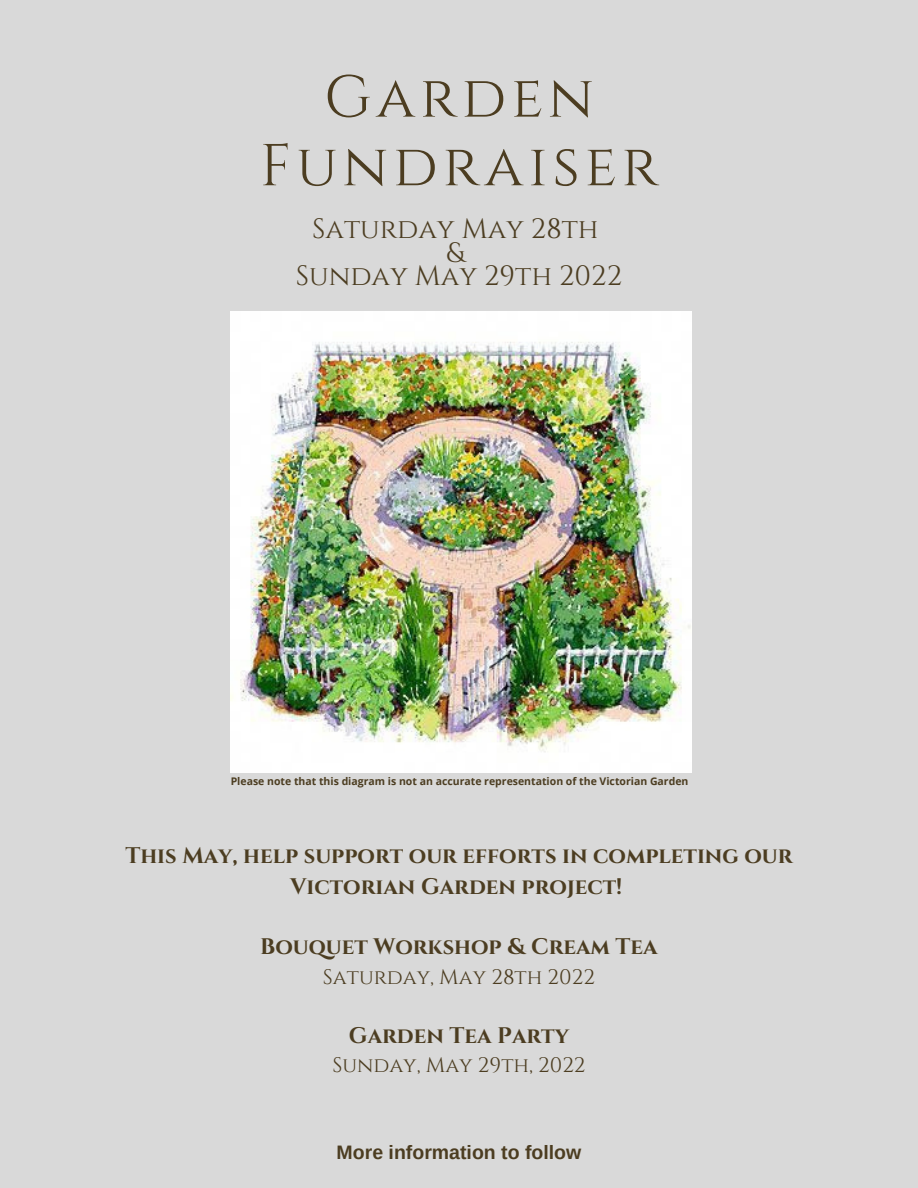
<style>
.page{position:relative;width:918px;height:1188px;background:#d9d9d9}
.page>*{position:absolute;margin:0;border:0;box-sizing:border-box;transform-origin:0 0}
.t1{font:58.95px/68.7px "Cinzel";letter-spacing:.08em;color:#4c3d21;text-align:center}
.t2{font:27.9px "Cinzel";color:#4c3d21}
.t3{font:700 22.5px/30.3px "Cinzel";color:#4c3d21;text-align:center}
.t4{font:21px "Cinzel";color:#4c3d21}
.t5{font:700 19.5px "Arimo";color:#4c3d21}
.t6{font:700 10.5px "Open Sans";color:#4c3d21}
</style>
<div class="page">
<img style="left:231px;top:311px;width:461px;height:462px">
<p class="t1" style="left:260px;top:65px;width:400px">Garden<br>Fundraiser</p>
<p class="t2" style="left:312px;top:211px;width:288px">Saturday May 28th</p>
<p class="t2" style="left:447px;top:235px;width:20px">&amp;</p>
<p class="t2" style="left:296px;top:258px;width:328px">Sunday May 29th 2022</p>
<p class="t6" style="left:231px;top:774px;width:459px">Please note that this diagram is not an accurate representation of the Victorian Garden</p>
<p class="t3" style="left:125px;top:841px;width:669px">This May, help support our efforts in completing our<br>Victorian Garden project!</p>
<p class="t3" style="left:260px;top:932px;width:399px">Bouquet Workshop &amp; Cream Tea</p>
<p class="t4" style="left:323px;top:963px;width:273px">Saturday, May 28th 2022</p>
<p class="t3" style="left:349px;top:1021px;width:222px">Garden Tea Party</p>
<p class="t4" style="left:332px;top:1052px;width:255px">Sunday, May 29th, 2022</p>
<p class="t5" style="left:337px;top:1141px;width:246px">More information to follow</p>
</div>
